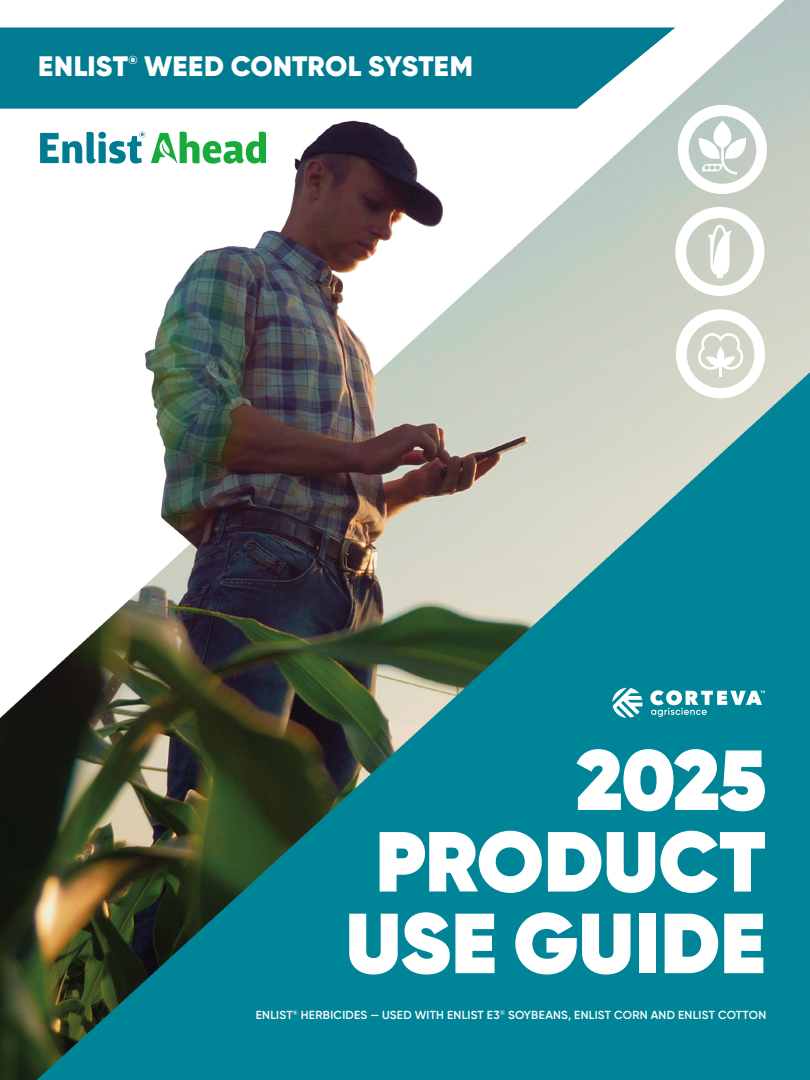
<style>
.page{position:relative;width:810px;height:1080px;background:#fff}
.page>*{position:absolute;margin:0;border:0;box-sizing:border-box;transform-origin:0 0}
.t1{font:800 85px/81.6px "Gilroy";letter-spacing:-.005em;color:#fff;text-align:right}
.t2{font:900 28.12px "Gilroy";letter-spacing:.01em;color:#fff}
.t3{font:600 11.62px "Gilroy";letter-spacing:.02em;color:#fff}
.t4{font:900 11.62px "Gilroy";color:#fff}
</style>
<div class="page">
<img style="left:0;top:0;width:810px;height:1080px">
<svg style="left:0;top:27px;width:675px;height:82px;background:#14859a"></svg>
<svg style="left:675px;top:207px;width:89px;height:89px"></svg>
<svg style="left:678px;top:105px;width:88px;height:89px"></svg>
<svg style="left:676px;top:309px;width:89px;height:89px"></svg>
<svg style="left:151px;top:132px;width:115px;height:32px"></svg>
<svg style="left:40px;top:131px;width:105px;height:33px"></svg>
<svg style="left:612px;top:688px;width:31px;height:30px"></svg>
<svg style="left:650px;top:690px;width:115px;height:27px"></svg>
<h2 class="t2" style="left:38px;top:48px;width:91px">ENLIST</h2>
<p class="t4" style="left:128px;top:53px;width:11px">®</p>
<h2 class="t2" style="left:144px;top:48px;width:330px">WEED CONTROL SYSTEM</h2>
<h1 class="t1" style="left:346px;top:739px;width:422px">2025<br>PRODUCT<br>USE GUIDE</h1>
<p class="t3" style="left:256px;top:1007px;width:512px">ENLIST<sup>®</sup> HERBICIDES — USED WITH ENLIST E3<sup>®</sup> SOYBEANS, ENLIST CORN AND ENLIST COTTON</p>
</div>
